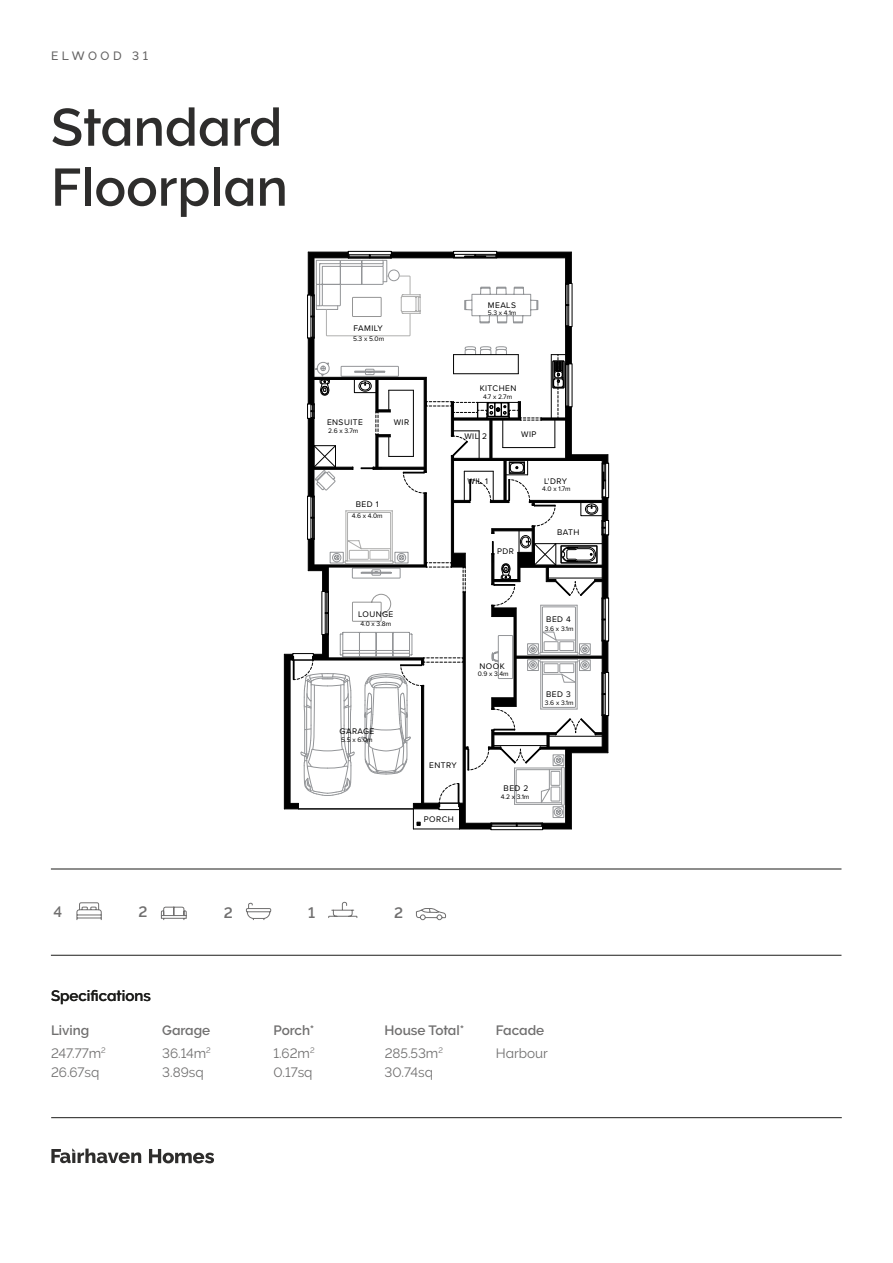
<style>
.page{position:relative;width:893px;height:1263px;background:#fff}
.page>*{position:absolute;margin:0;border:0;box-sizing:border-box;transform-origin:0 0}
.t1{font:600 52.5px/60px "Raleway";color:#2e2d2c}
.t2{font:600 15px "Raleway";color:#1d1d1b}
.t3{font:600 15px "Raleway";color:#706f6f}
.t4{font:13.5px "Raleway";color:#706f6f}
.t5{font:600 13.5px "Raleway";color:#706f6f}
.t6{font:500 12px "Raleway";letter-spacing:.3em;color:#646363}
.t7{font:8.4px "Proxima Nova";letter-spacing:.05em;color:#000}
.t8{font:6.75px "Proxima Nova";color:#000}
</style>
<div class="page">
<svg style="left:51px;top:1148px;width:163px;height:15px"></svg>
<hr style="left:51px;top:1117px;width:791px;height:1px;background:#1d1d1b">
<hr style="left:51px;top:955px;width:790px;height:1px;background:#1d1d1b">
<hr style="left:51px;top:869px;width:790px;height:1px;background:#1d1d1b">
<div style="left:348px;top:251px;width:43px;height:7px;border:1px solid #000"></div>
<div style="left:453px;top:251px;width:44px;height:7px;border:1px solid #000"></div>
<svg style="left:284px;top:252px;width:324px;height:577px"></svg>
<svg style="left:246px;top:903px;width:26px;height:17px"></svg>
<svg style="left:161px;top:906px;width:26px;height:14px"></svg>
<svg style="left:76px;top:902px;width:26px;height:18px"></svg>
<svg style="left:415px;top:908px;width:31px;height:12px"></svg>
<svg style="left:328px;top:901px;width:30px;height:17px"></svg>
<h3 class="t6" style="left:51px;top:48px;width:98px">ELWOOD 31</h3>
<h1 class="t1" style="left:51px;top:97px;width:238px">Standard<br>Floorplan</h1>
<p class="t7" style="left:353px;top:322px;width:31px">FAMILY</p>
<p class="t8" style="left:353px;top:334px;width:33px">5.3 x 5.0m</p>
<p class="t7" style="left:327px;top:416px;width:37px">ENSUITE</p>
<p class="t8" style="left:328px;top:426px;width:32px">2.6 x 3.7m</p>
<p class="t7" style="left:394px;top:416px;width:17px">WIR</p>
<p class="t7" style="left:356px;top:498px;width:24px">BED 1</p>
<p class="t8" style="left:352px;top:511px;width:32px">4.6 x 4.0m</p>
<p class="t7" style="left:488px;top:298px;width:30px">MEALS</p>
<p class="t8" style="left:488px;top:308px;width:30px">5.3 x 4.1m</p>
<p class="t7" style="left:480px;top:382px;width:38px">KITCHEN</p>
<p class="t8" style="left:483px;top:392px;width:31px">4.7 x 2.7m</p>
<p class="t7" style="left:464px;top:430px;width:24px">WIL 2</p>
<p class="t7" style="left:521px;top:428px;width:17px">WIP</p>
<p class="t7" style="left:468px;top:474px;width:22px">WIL 1</p>
<p class="t7" style="left:544px;top:474px;width:24px">L'DRY</p>
<p class="t8" style="left:542px;top:484px;width:30px">4.0 x 1.7m</p>
<p class="t7" style="left:557px;top:526px;width:24px">BATH</p>
<p class="t7" style="left:497px;top:544px;width:18px">PDR</p>
<p class="t7" style="left:358px;top:608px;width:37px">LOUNGE</p>
<p class="t8" style="left:360px;top:618px;width:32px">4.0 x 3.8m</p>
<p class="t7" style="left:340px;top:725px;width:36px">GARAGE</p>
<p class="t8" style="left:341px;top:735px;width:33px">5.5 x 6.0m</p>
<p class="t7" style="left:480px;top:660px;width:27px">NOOK</p>
<p class="t8" style="left:478px;top:669px;width:32px">0.9 x 3.4m</p>
<p class="t7" style="left:546px;top:613px;width:26px">BED 4</p>
<p class="t8" style="left:545px;top:624px;width:30px">3.6 x 3.1m</p>
<p class="t7" style="left:546px;top:687px;width:26px">BED 3</p>
<p class="t8" style="left:545px;top:698px;width:30px">3.6 x 3.1m</p>
<p class="t7" style="left:429px;top:758px;width:29px">ENTRY</p>
<p class="t7" style="left:424px;top:813px;width:31px">PORCH</p>
<p class="t7" style="left:504px;top:782px;width:26px">BED 2</p>
<p class="t8" style="left:501px;top:792px;width:30px">4.2 x 3.1m</p>
<h2 class="t3" style="left:53px;top:903px;width:10px">4</h2>
<h2 class="t3" style="left:138px;top:903px;width:10px">2</h2>
<h2 class="t3" style="left:224px;top:903px;width:10px">2</h2>
<h2 class="t3" style="left:308px;top:903px;width:8px">1</h2>
<h2 class="t3" style="left:394px;top:903px;width:10px">2</h2>
<h2 class="t2" style="left:51px;top:987px;width:101px">Specifications</h2>
<h3 class="t5" style="left:51px;top:1022px;width:40px">Living</h3>
<h3 class="t5" style="left:162px;top:1022px;width:50px">Garage</h3>
<h3 class="t5" style="left:273px;top:1022px;width:43px">Porch*</h3>
<h3 class="t5" style="left:385px;top:1022px;width:81px">House Total*</h3>
<h3 class="t5" style="left:496px;top:1022px;width:50px">Facade</h3>
<h3 class="t4" style="left:51px;top:1045px;width:56px">247.77m<sup>2</sup></h3>
<h3 class="t4" style="left:162px;top:1045px;width:50px">36.14m<sup>2</sup></h3>
<h3 class="t4" style="left:273px;top:1045px;width:43px">1.62m<sup>2</sup></h3>
<h3 class="t4" style="left:385px;top:1045px;width:60px">285.53m<sup>2</sup></h3>
<h3 class="t4" style="left:496px;top:1045px;width:54px">Harbour</h3>
<h3 class="t4" style="left:51px;top:1065px;width:50px">26.67sq</h3>
<h3 class="t4" style="left:162px;top:1065px;width:43px">3.89sq</h3>
<h3 class="t4" style="left:273px;top:1065px;width:41px">0.17sq</h3>
<h3 class="t4" style="left:385px;top:1065px;width:50px">30.74sq</h3>
</div>
